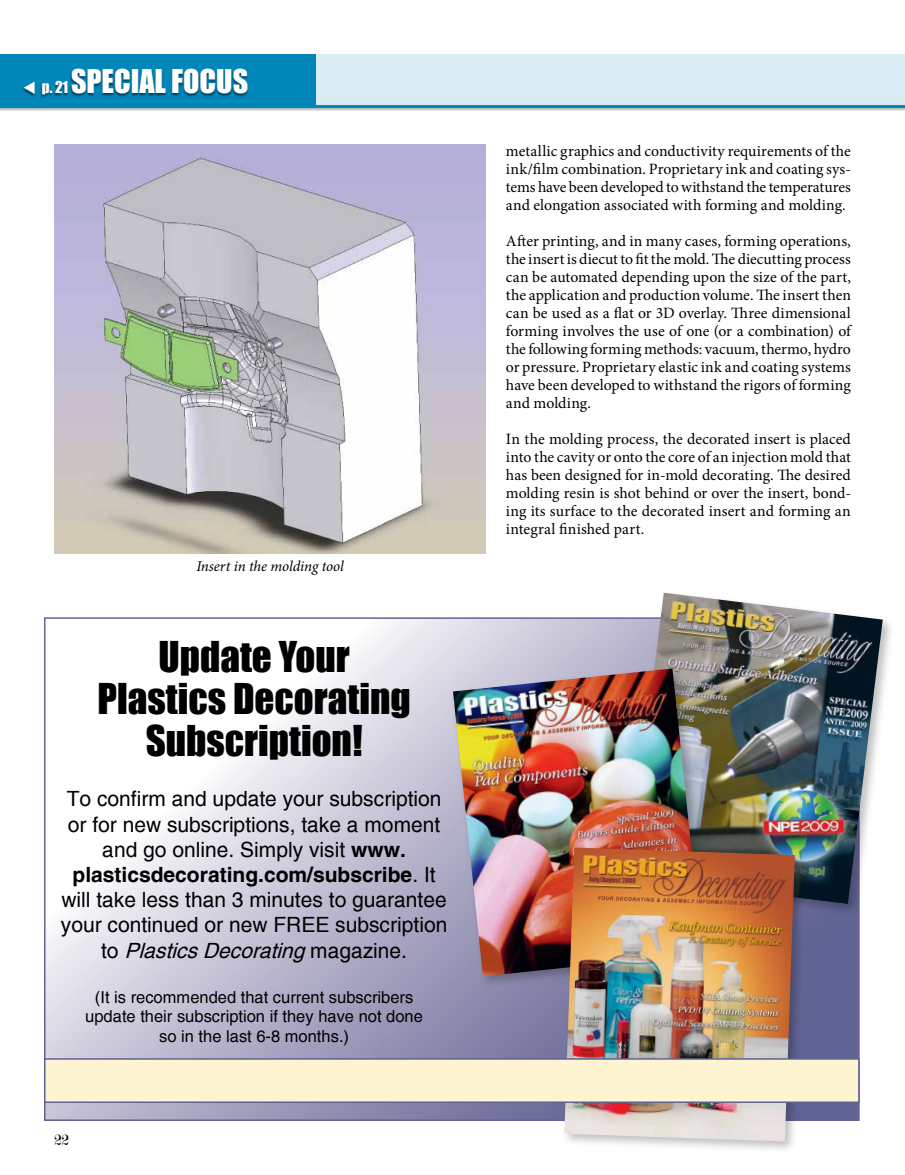
<style>
.page{position:relative;width:905px;height:1175px;background:#fff}
.page>*{position:absolute;margin:0;border:0;box-sizing:border-box;transform-origin:0 0}
.t1{font:39px/42px "Impact";color:#000;text-align:center}
.t2{font:30px "Impact";color:#fff}
.t3{font:21px/25.2px "Helvetica";color:#000;text-align:center}
.t4{font:16.5px/19.8px "Helvetica";color:#000;text-align:center}
.t5{font:16.5px "Modern";color:#000}
.t6{font:15.75px/18px "Minion Pro";color:#000;text-align:justify}
.t7{font:italic 15px "Minion Pro";letter-spacing:-.01em;color:#000}
.s1{font-size:15px}
.s2{font-weight:700}
.s3{font-style:italic}
</style>
<div class="page">
<svg style="left:47px;top:620px;width:809px;height:497px"></svg>
<svg style="left:0;top:54px;width:904px;height:51px;background:#8dc3d8"></svg>
<div style="left:0;top:106px;width:904px;height:5px;background:#000;opacity:.25"></div>
<hr style="left:0;top:105px;width:904px;height:3px;background:#0086b8">
<img style="left:54px;top:145px;width:431px;height:409px">
<div style="left:625px;top:589px;width:269px;height:327px;background:#000;opacity:.25"></div>
<img style="left:628px;top:592px;width:254px;height:312px">
<div style="left:449px;top:665px;width:265px;height:323px;background:#000;opacity:.25"></div>
<img style="left:453px;top:668px;width:249px;height:308px">
<div style="left:561px;top:844px;width:246px;height:309px;background:#000;opacity:.25"></div>
<img style="left:564px;top:847px;width:230px;height:294px">
<div style="left:44px;top:1058px;width:815px;height:44px;background:#fff4d1;border:2px solid #606393"></div>
<h2 class="t2" style="left:23px;top:58px;width:227px">▼ <span class="s1">p. 21</span> SPECIAL FOCUS</h2>
<p class="t7" style="left:196px;top:556px;width:149px">Insert in the molding tool</p>
<h1 class="t1" style="left:98px;top:634px;width:314px">Update Your<br>Plastics Decorating<br>Subscription!</h1>
<p class="t3" style="left:61px;top:787px;width:388px">To confirm and update your subscription or for new subscriptions, take a moment and go online. Simply visit <span class="s2">www. plasticsdecorating.com/subscribe</span>. It will take less than 3 minutes to guarantee your continued or new FREE subscription t o <span class="s3">PlasticsDecorating</span>m a g a z i n e .</p>
<p class="t4" style="left:85px;top:987px;width:339px">(It is recommended that current subscribers update their subscription if they have not done so in the last 6-8 months.)</p>
<p class="t5" style="left:54px;top:1131px;width:16px">22</p>
<p class="t6" style="left:506px;top:142px;width:346px">metallic graphics and conductivity requirements of the ink/film combination. Proprietary ink and coating sys&shy;tems have been developed to withstand the temperatures and elongation associated with forming and molding.</p>
<p class="t6" style="left:506px;top:232px;width:346px">After printing, and in many cases, forming operations, the insert is diecut to fit the mold. The diecutting process can be automated depending upon the size of the part, the application and production volume. The insert then can be used as a flat or 3D overlay. Three dimensional forming involves the use of one (or a combination) of the following forming methods: vacuum, thermo, hydro or pressure. Proprietary elastic ink and coating systems have been developed to withstand the rigors of forming and molding.</p>
<p class="t6" style="left:506px;top:430px;width:346px">In the molding process, the decorated insert is placed into the cavity or onto the core of an injection mold that has been designed for in-mold decorating. The desired molding resin is shot behind or over the insert, bond&shy;ing its surface to the decorated insert and forming an integral finished part.</p>
</div>
